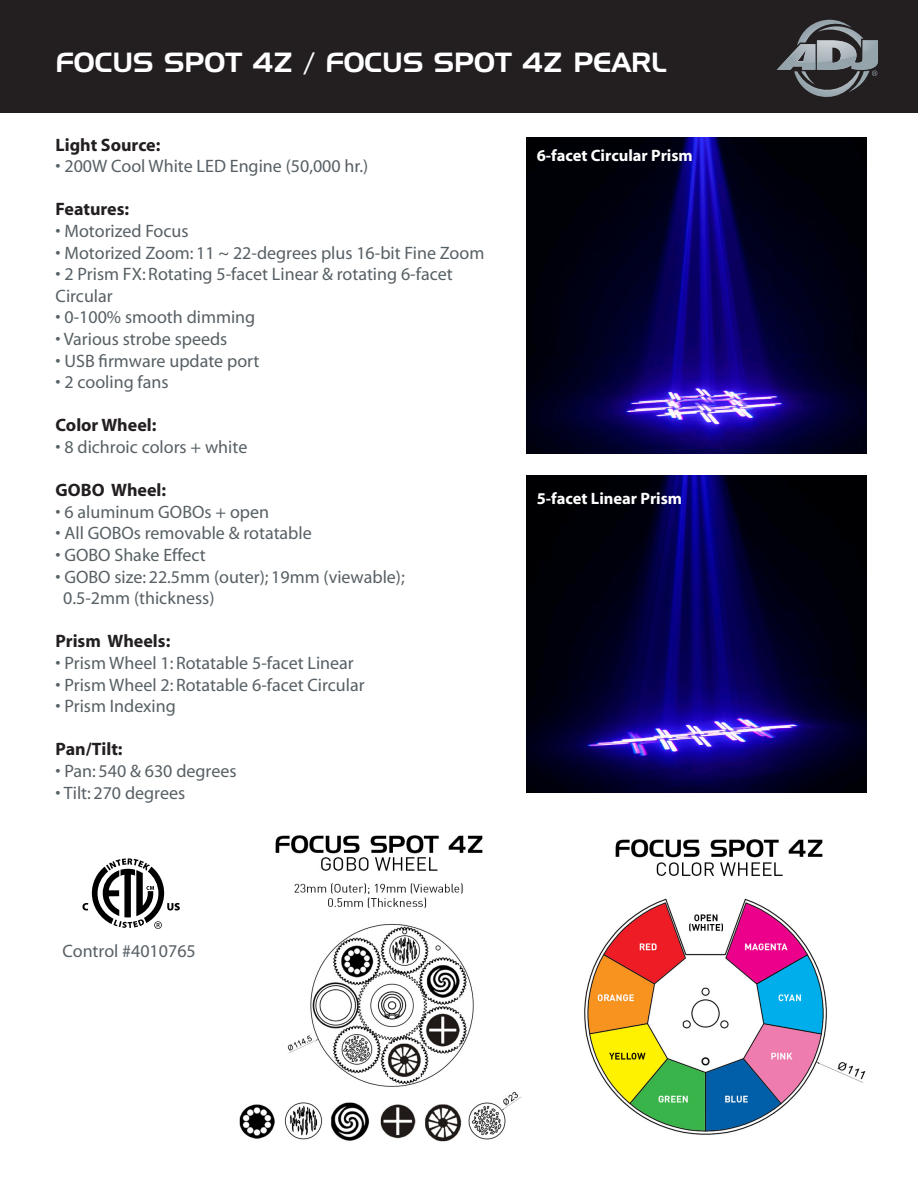
<style>
.page{position:relative;width:918px;height:1188px;background:#fff}
.page>*{position:absolute;margin:0;border:0;box-sizing:border-box;transform-origin:0 0}
.t1{font:27px "Handel Gothic BT";color:#fff}
.t2{font:18px/21.6px "Myriad";color:#576065}
.t3{font:700 18px "Myriad";color:#231f20}
.t4{font:700 16.5px "Myriad";color:#fff}
</style>
<div class="page">
<div style="left:0;top:0;width:918px;height:113px;background:#231f20"></div>
<svg style="left:777px;top:20px;width:101px;height:77px"></svg>
<img style="left:526px;top:137px;width:341px;height:317px">
<img style="left:526px;top:476px;width:341px;height:316px">
<img style="left:239px;top:835px;width:282px;height:307px">
<img style="left:584px;top:839px;width:282px;height:296px">
<svg style="left:82px;top:858px;width:98px;height:71px"></svg>
<p class="t1" style="left:56px;top:46px;width:612px">FOCUS SPOT 4Z / FOCUS SPOT 4Z PEARL</p>
<p class="t3" style="left:56px;top:135px;width:106px">Light Source:</p>
<p class="t2" style="left:56px;top:156px;width:314px">• 200W Cool White LED Engine (50,000 hr.)</p>
<p class="t3" style="left:56px;top:200px;width:75px">Features:</p>
<p class="t2" style="left:56px;top:221px;width:135px">• Motorized Focus</p>
<p class="t2" style="left:56px;top:243px;width:430px">• Motorized Zoom: 11 ~ 22-degrees plus 16-bit Fine Zoom</p>
<p class="t2" style="left:56px;top:264px;width:399px">• 2 Prism FX: Rotating 5-facet Linear &amp; rotating 6-facet<br>Circular</p>
<p class="t2" style="left:56px;top:307px;width:201px">• 0-100% smooth dimming</p>
<p class="t2" style="left:56px;top:329px;width:173px">• Various strobe speeds</p>
<p class="t2" style="left:56px;top:351px;width:205px">• USB firmware update port</p>
<p class="t2" style="left:56px;top:372px;width:115px">• 2 cooling fans</p>
<p class="t3" style="left:56px;top:416px;width:102px">Color Wheel:</p>
<p class="t2" style="left:56px;top:437px;width:193px">• 8 dichroic colors + white</p>
<p class="t3" style="left:56px;top:481px;width:112px">GOBO Wheel:</p>
<p class="t2" style="left:56px;top:502px;width:215px">• 6 aluminum GOBOs + open</p>
<p class="t2" style="left:56px;top:523px;width:258px">• All GOBOs removable &amp; rotatable</p>
<p class="t2" style="left:56px;top:545px;width:152px">• GOBO Shake Effect</p>
<p class="t2" style="left:56px;top:567px;width:351px">• GOBO size: 22.5mm (outer); 19mm (viewable);</p>
<p class="t2" style="left:63px;top:588px;width:153px">0.5-2mm (thickness)</p>
<p class="t3" style="left:56px;top:632px;width:116px">Prism Wheels:</p>
<p class="t2" style="left:56px;top:653px;width:300px">• Prism Wheel 1: Rotatable 5-facet Linear</p>
<p class="t2" style="left:56px;top:675px;width:311px">• Prism Wheel 2: Rotatable 6-facet Circular</p>
<p class="t2" style="left:56px;top:696px;width:122px">• Prism Indexing</p>
<p class="t3" style="left:56px;top:740px;width:69px">Pan/Tilt:</p>
<p class="t2" style="left:56px;top:761px;width:182px">• Pan: 540 &amp; 630 degrees</p>
<p class="t2" style="left:56px;top:783px;width:131px">• Tilt: 270 degrees</p>
<p class="t4" style="left:537px;top:147px;width:158px">6-facet Circular Prism</p>
<p class="t4" style="left:537px;top:490px;width:147px">5-facet Linear Prism</p>
<p class="t2" style="left:63px;top:941px;width:135px">Control #4010765</p>
</div>
